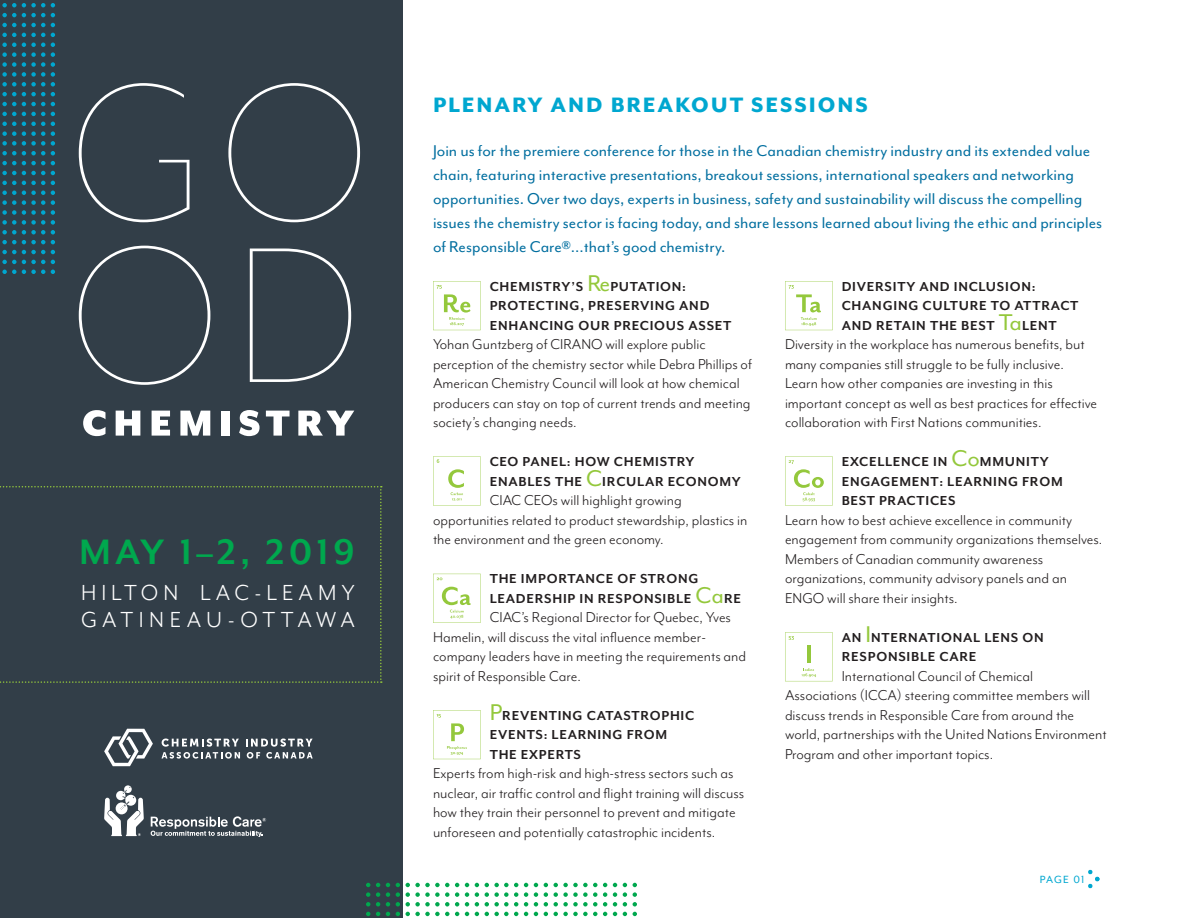
<style>
.page{position:relative;width:1188px;height:918px;background:#fff}
.page>*{position:absolute;margin:0;border:0;box-sizing:border-box;transform-origin:0 0}
.t1{font:100 222.3px/162.6px "Mr Eaves Mod OT";color:#fff}
.t2{font:800 57.75px "Mr Eaves Mod OT";letter-spacing:.08em;color:#fff}
.t3{font:700 40.65px "Mr Eaves Mod OT";letter-spacing:.1em;color:#00a84e}
.t4{font:25.05px/26.7px "Mr Eaves Mod OT";letter-spacing:.2em;color:#fff}
.t5{font:800 24px "Mr Eaves Mod OT";letter-spacing:.08em;color:#00a7d0}
.t6{font:18px/24px "Mr Eaves Mod OT";color:#006e9f}
.t7{font:16.5px/19.5px "Mr Eaves Mod OT";color:#231f20}
.t8{font:700 15px/19.5px "Mr Eaves Mod OT";letter-spacing:.05em;color:#231f20}
.t9{font:12px "Mr Eaves Mod OT";letter-spacing:.08em;color:#00a7d0}
.s1{font-weight:400;font-size:26.25px;color:#94c83c}
</style>
<div class="page">
<svg style="left:433px;top:281px;width:48px;height:49px"></svg>
<svg style="left:433px;top:456px;width:48px;height:50px"></svg>
<svg style="left:433px;top:574px;width:48px;height:49px"></svg>
<svg style="left:433px;top:710px;width:48px;height:49px"></svg>
<svg style="left:785px;top:281px;width:48px;height:49px"></svg>
<svg style="left:785px;top:456px;width:48px;height:50px"></svg>
<svg style="left:785px;top:632px;width:48px;height:49px"></svg>
<div style="left:0;top:0;width:403px;height:918px;background:#323e48"></div>
<svg style="left:51px;top:3px;width:4px;height:4px"></svg>
<svg style="left:2px;top:3px;width:43px;height:4px"></svg>
<svg style="left:51px;top:33px;width:4px;height:4px"></svg>
<svg style="left:51px;top:171px;width:4px;height:4px"></svg>
<svg style="left:2px;top:33px;width:43px;height:4px"></svg>
<svg style="left:2px;top:171px;width:43px;height:4px"></svg>
<svg style="left:51px;top:102px;width:4px;height:4px"></svg>
<svg style="left:51px;top:240px;width:4px;height:4px"></svg>
<svg style="left:2px;top:102px;width:43px;height:4px"></svg>
<svg style="left:2px;top:240px;width:43px;height:4px"></svg>
<svg style="left:51px;top:13px;width:4px;height:4px"></svg>
<svg style="left:2px;top:13px;width:43px;height:4px"></svg>
<svg style="left:51px;top:181px;width:4px;height:4px"></svg>
<svg style="left:2px;top:181px;width:43px;height:4px"></svg>
<svg style="left:51px;top:112px;width:4px;height:4px"></svg>
<svg style="left:51px;top:250px;width:4px;height:4px"></svg>
<svg style="left:2px;top:112px;width:43px;height:4px"></svg>
<svg style="left:2px;top:250px;width:43px;height:4px"></svg>
<svg style="left:51px;top:23px;width:4px;height:4px"></svg>
<svg style="left:51px;top:161px;width:4px;height:4px"></svg>
<svg style="left:2px;top:23px;width:43px;height:4px"></svg>
<svg style="left:2px;top:161px;width:43px;height:4px"></svg>
<svg style="left:51px;top:260px;width:4px;height:4px"></svg>
<svg style="left:2px;top:260px;width:43px;height:4px"></svg>
<svg style="left:51px;top:43px;width:4px;height:53px"></svg>
<svg style="left:51px;top:191px;width:4px;height:43px"></svg>
<svg style="left:2px;top:43px;width:43px;height:53px"></svg>
<svg style="left:2px;top:191px;width:43px;height:43px"></svg>
<svg style="left:51px;top:122px;width:4px;height:33px"></svg>
<svg style="left:51px;top:270px;width:4px;height:4px"></svg>
<svg style="left:2px;top:122px;width:43px;height:33px"></svg>
<svg style="left:2px;top:270px;width:43px;height:4px"></svg>
<svg style="left:0;top:486px;width:382px;height:197px"></svg>
<svg style="left:104px;top:785px;width:40px;height:51px"></svg>
<svg style="left:151px;top:816px;width:115px;height:21px"></svg>
<svg style="left:104px;top:729px;width:49px;height:37px"></svg>
<svg style="left:161px;top:739px;width:79px;height:20px"></svg>
<svg style="left:246px;top:739px;width:67px;height:20px"></svg>
<svg style="left:366px;top:883px;width:4px;height:33px"></svg>
<svg style="left:396px;top:883px;width:4px;height:33px"></svg>
<svg style="left:534px;top:883px;width:4px;height:33px"></svg>
<svg style="left:465px;top:883px;width:4px;height:33px"></svg>
<svg style="left:603px;top:883px;width:4px;height:33px"></svg>
<svg style="left:376px;top:883px;width:4px;height:33px"></svg>
<svg style="left:544px;top:883px;width:4px;height:33px"></svg>
<svg style="left:475px;top:883px;width:4px;height:33px"></svg>
<svg style="left:613px;top:883px;width:4px;height:33px"></svg>
<svg style="left:386px;top:883px;width:4px;height:33px"></svg>
<svg style="left:524px;top:883px;width:4px;height:33px"></svg>
<svg style="left:455px;top:883px;width:4px;height:33px"></svg>
<svg style="left:623px;top:883px;width:4px;height:33px"></svg>
<svg style="left:406px;top:883px;width:43px;height:33px"></svg>
<svg style="left:554px;top:883px;width:43px;height:33px"></svg>
<svg style="left:485px;top:883px;width:33px;height:33px"></svg>
<svg style="left:633px;top:883px;width:4px;height:33px"></svg>
<svg style="left:1088px;top:870px;width:12px;height:18px"></svg>
<h1 class="t1" style="left:69px;top:75px;width:302px">GO<br>OD</h1>
<h2 class="t2" style="left:81px;top:387px;width:275px">chemistry</h2>
<h3 class="t3" style="left:79px;top:530px;width:277px">MAY 1–2, 2019</h3>
<h3 class="t4" style="left:81px;top:579px;width:275px">HILTON LAC-LEAMY<br>GATINEAU-OTTAWA</h3>
<h3 class="t5" style="left:433px;top:92px;width:436px">PLENARY AND BREAKOUT SESSIONS</h3>
<p class="t6" style="left:433px;top:139px;width:671px">Join us for the premiere conference for those in the Canadian chemistry industry and its extended value chain, featuring interactive presentations, breakout sessions, international speakers and networking opportunities. Over two days, experts in business, safety and sustainability will discuss the compelling issues the chemistry sector is facing today, and share lessons learned about living the ethic and principles of Responsible Care®…that’s good chemistry.</p>
<p class="t8" style="left:490px;top:277px;width:243px">CHEMISTRY’S <span class="s1">Re</span>PUTATION:<br>PROTECTING, PRESERVING AND<br>ENHANCING OUR PRECIOUS ASSET</p>
<p class="t7" style="left:433px;top:335px;width:320px">Yohan Guntzberg of CIRANO will explore public perception of the chemistry sector while Debra Phillips of American Chemistry Council will look at how chemical producers can stay on top of current trends and meeting society’s changing needs.</p>
<p class="t8" style="left:490px;top:452px;width:253px">CEO PANEL: HOW CHEMISTRY<br>ENABLES THE <span class="s1">C</span>IRCULAR ECONOMY</p>
<p class="t7" style="left:433px;top:491px;width:316px;text-indent:57px">CIAC CEOs will highlight growing opportunities related to product stewardship, plastics in the environment and the green economy.</p>
<p class="t8" style="left:490px;top:569px;width:253px">THE IMPORTANCE OF STRONG<br>LEADERSHIP IN RESPONSIBLE <span class="s1">Ca</span>RE</p>
<p class="t7" style="left:433px;top:608px;width:315px;text-indent:57px">CIAC’s Regional Director for Quebec, Yves Hamelin, will discuss the vital influence member&shy;company leaders have in meeting the requirements and spirit of Responsible Care.</p>
<p class="t8" style="left:490px;top:706px;width:206px"><span class="s1">P</span>REVENTING CATASTROPHIC<br>EVENTS: LEARNING FROM<br>THE EXPERTS</p>
<p class="t7" style="left:433px;top:764px;width:313px">Experts from high-risk and high-stress sectors such as nuclear, air traffic control and flight training will discuss how they train their personnel to prevent and mitigate unforeseen and potentially catastrophic incidents.</p>
<p class="t8" style="left:842px;top:277px;width:238px">DIVERSITY AND INCLUSION:<br>CHANGING CULTURE TO ATTRACT<br>AND RETAIN THE BEST <span class="s1">Ta</span>LENT</p>
<p class="t7" style="left:785px;top:335px;width:314px">Diversity in the workplace has numerous benefits, but many companies still struggle to be fully inclusive.<br>Learn how other companies are investing in this important concept as well as best practices for effective collaboration with First Nations communities.</p>
<p class="t8" style="left:842px;top:452px;width:223px">EXCELLENCE IN <span class="s1">Co</span>MMUNITY<br>ENGAGEMENT: LEARNING FROM<br>BEST PRACTICES</p>
<p class="t7" style="left:785px;top:510px;width:319px">Learn how to best achieve excellence in community engagement from community organizations themselves.<br>Members of Canadian community awareness organizations, community advisory panels and an ENGO will share their insights.</p>
<p class="t8" style="left:842px;top:628px;width:203px">AN <span class="s1">I</span>NTERNATIONAL LENS ON<br>RESPONSIBLE CARE</p>
<p class="t7" style="left:785px;top:666px;width:323px;text-indent:57px">International Council of Chemical Associations (ICCA) steering committee members will discuss trends in Responsible Care from around the world, partnerships with the United Nations Environment Program and other important topics.</p>
<p class="t9" style="left:1040px;top:872px;width:46px">PAGE 01</p>
</div>
